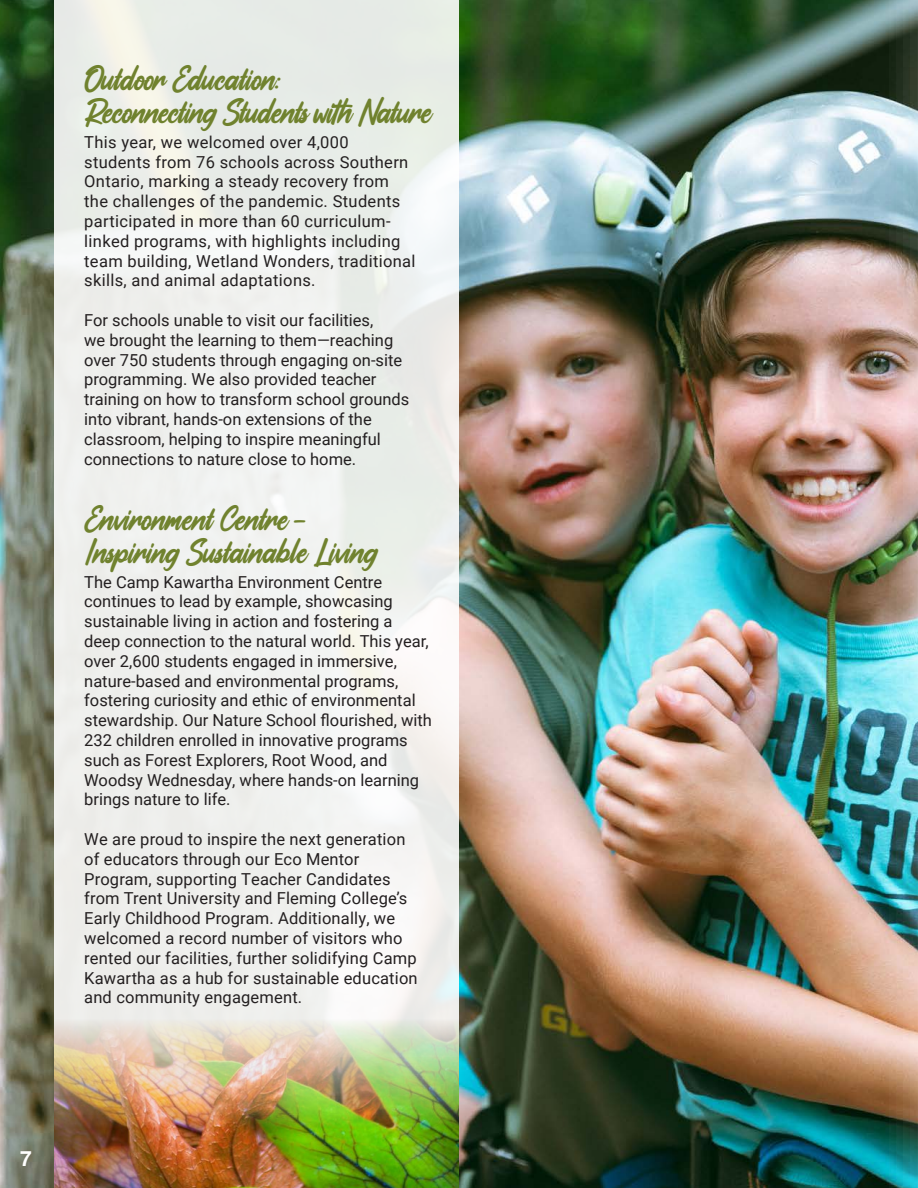
<style>
.page{position:relative;width:918px;height:1188px;background:#fff}
.page>*{position:absolute;margin:0;border:0;box-sizing:border-box;transform-origin:0 0}
.t1{font:36px/33px "Aliensy";color:#70822e}
.t2{font:700 21px "Helvetica";color:#fff}
.t3{font:16.5px/19.8px "Roboto";color:#231f20}
.t4{font:16.5px/19.8px "Roboto";letter-spacing:.02em;color:#231f20}
</style>
<div class="page">
<img style="left:0;top:0;width:918px;height:1188px">
<div style="left:54px;top:0;width:405px;height:1188px;background:#efefec"></div>
<img style="left:54px;top:959px;width:405px;height:229px">
<p class="t1" style="left:84px;top:63px;width:350px">Outdoor Education:<br>Reconnecting Students with Nature</p>
<p class="t4" style="left:84px;top:131px;width:333px">This year, we welcomed over 4,000 students from 76 schools across Southern Ontario, marking a steady recovery from the challenges of the pandemic. Students participated in more than 60 curriculum&shy;linked programs, with highlights including team building, Wetland Wonders, traditional skills, and animal adaptations.</p>
<p class="t3" style="left:84px;top:310px;width:327px">For schools unable to visit our facilities,<br>we brought the learning to them—reaching over 750 students through engaging on-site programming. We also provided teacher training on how to transform school grounds into vibrant, hands-on extensions of the classroom, helping to inspire meaningful connections to nature close to home.</p>
<p class="t1" style="left:84px;top:503px;width:224px">Environment Centre -</p>
<p class="t1" style="left:84px;top:536px;width:296px">Inspiring Sustainable Living</p>
<p class="t3" style="left:84px;top:571px;width:349px">The Camp Kawartha Environment Centre continues to lead by example, showcasing sustainable living in action and fostering a deep connection to the natural world. This year, over 2,600 students engaged in immersive, nature-based and environmental programs, fostering curiosity and ethic of environmental stewardship. Our Nature School flourished, with 232 children enrolled in innovative programs such as Forest Explorers, Root Wood, and Woodsy Wednesday, where hands-on learning brings nature to life.</p>
<p class="t3" style="left:84px;top:829px;width:335px">We are proud to inspire the next generation of educators through our Eco Mentor Program, supporting Teacher Candidates from Trent University and Fleming College’s Early Childhood Program. Additionally, we welcomed a record number of visitors who rented our facilities, further solidifying Camp Kawartha as a hub for sustainable education and community engagement.</p>
<p class="t2" style="left:20px;top:1146px;width:13px">7</p>
</div>
